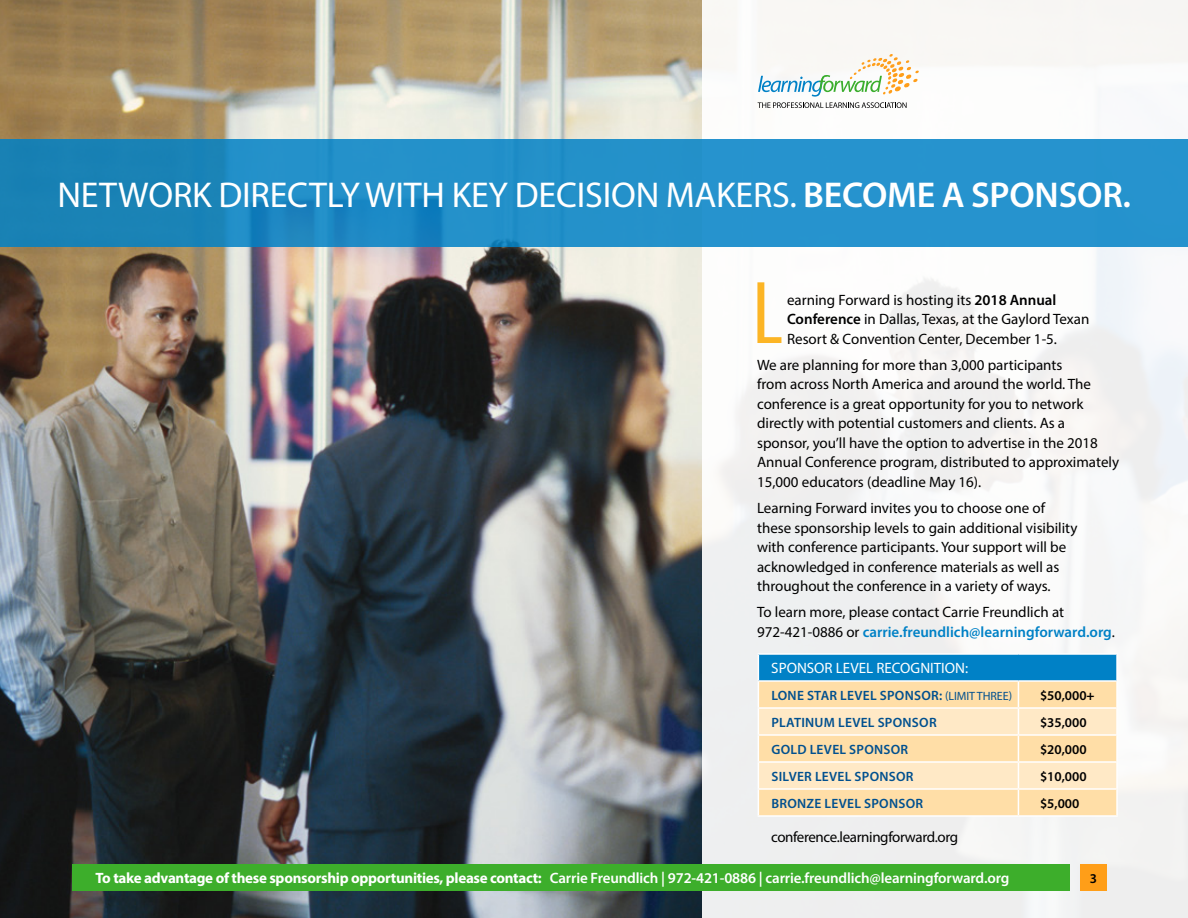
<style>
.page{position:relative;width:1188px;height:918px;background:#fff}
.page>*{position:absolute;margin:0;border:0;box-sizing:border-box;transform-origin:0 0}
.t1{font:condensed 90px "Myriad Pro";color:#fcb525}
.t2{font:36px "Myriad Pro";letter-spacing:-.005em;color:#fff}
.t3{font:15px/19.5px "Myriad Pro";color:#000}
.t4{font:600 15px "Myriad Pro";letter-spacing:-.01em;color:#fff}
.t5{font:15px "Myriad Pro";letter-spacing:-.025em;color:#000}
.t6{font:15px "Myriad Pro";color:#fff}
.t7{font:600 13.5px "Myriad Pro";letter-spacing:.02em;color:#00508f}
.t8{font:600 13.5px "Myriad Pro";color:#000}
.s1{font-weight:600}
.s2{font-weight:600;color:#0081c6}
.s3{font-weight:400;font-size:12px}
.s4{font-weight:700}
</style>
<div class="page">
<img style="left:0;top:0;width:702px;height:918px">
<div style="left:702px;top:0;width:486px;height:918px;background:#f7f6f4"></div>
<svg style="left:758px;top:54px;width:161px;height:54px"></svg>
<div style="left:1080px;top:864px;width:27px;height:27px;background:#ff9e18"></div>
<div style="left:0;top:139px;width:1188px;height:108px;background:linear-gradient(to right,#1a84b9,#2998d4)"></div>
<hr style="left:758px;top:653px;width:260px;height:2px;background:#fff">
<hr style="left:1018px;top:653px;width:100px;height:2px;background:#fff">
<hr style="left:1116px;top:655px;width:2px;height:25px;background:#fff">
<hr style="left:1018px;top:680px;width:100px;height:2px;background:#fff">
<hr style="left:1116px;top:682px;width:2px;height:25px;background:#fff">
<hr style="left:1018px;top:707px;width:100px;height:2px;background:#fff">
<hr style="left:1116px;top:709px;width:2px;height:25px;background:#fff">
<hr style="left:1018px;top:734px;width:100px;height:2px;background:#fff">
<hr style="left:1116px;top:736px;width:2px;height:25px;background:#fff">
<hr style="left:1018px;top:761px;width:100px;height:2px;background:#fff">
<hr style="left:1116px;top:763px;width:2px;height:25px;background:#fff">
<hr style="left:1018px;top:788px;width:100px;height:2px;background:#fff">
<svg style="left:758px;top:655px;width:359px;height:160px;background:#d6d4ba"></svg>
<hr style="left:1116px;top:790px;width:2px;height:25px;background:#fff">
<hr style="left:758px;top:815px;width:260px;height:2px;background:#fff">
<hr style="left:1018px;top:815px;width:100px;height:2px;background:#fff">
<div style="left:72px;top:864px;width:998px;height:27px;background:#3dae2b"></div>
<h2 class="t2" style="left:57px;top:173px;width:1075px">NETWORK DIRECTLY WITH KEY DECISION MAKERS. <span class="s1">BECOME A SPONSOR.</span></h2>
<h1 class="t1" style="left:752px;top:259px;width:32px">L</h1>
<p class="t3" style="left:787px;top:290px;width:304px">earning Forward is hosting its <span class="s1">2018 Annual<br>Conference</span> in Dallas, Texas, at the Gaylord Texan<br>Resort &amp; Convention Center, December 1-5.</p>
<p class="t3" style="left:757px;top:355px;width:364px">We are planning for more than 3,000 participants<br>from across North America and around the world. The conference is a great opportunity for you to network directly with potential customers and clients. As a sponsor, you’ll have the option to advertise in the 2018<br>Annual Conference program, distributed to approximately 15,000 educators (deadline May 16).</p>
<p class="t3" style="left:757px;top:498px;width:322px">Learning Forward invites you to choose one of these sponsorship levels to gain additional visibility with conference participants. Your support will be acknowledged in conference materials as well as throughout the conference in a variety of ways.</p>
<p class="t3" style="left:757px;top:602px;width:359px">To learn more, please contact Carrie Freundlich at<br>972-421-0886 or <span class="s2">carrie.freundlich@learningforward.org</span>.</p>
<p class="t6" style="left:771px;top:659px;width:198px">SPONSOR LEVEL RECOGNITION:</p>
<p class="t7" style="left:771px;top:686px;width:242px">LONE STAR LEVEL SPONSOR: <span class="s3">(LIMIT THREE)</span></p>
<p class="t8" style="left:1040px;top:686px;width:56px">$50,000<span class="s4">+</span></p>
<p class="t7" style="left:771px;top:713px;width:167px">PLATINUM LEVEL SPONSOR</p>
<p class="t8" style="left:1040px;top:713px;width:48px">$35,000</p>
<p class="t7" style="left:771px;top:740px;width:138px">GOLD LEVEL SPONSOR</p>
<p class="t8" style="left:1040px;top:740px;width:48px">$20,000</p>
<p class="t7" style="left:771px;top:767px;width:144px">SILVER LEVEL SPONSOR</p>
<p class="t8" style="left:1040px;top:767px;width:48px">$10,000</p>
<p class="t7" style="left:771px;top:794px;width:153px">BRONZE LEVEL SPONSOR</p>
<p class="t8" style="left:1040px;top:794px;width:41px">$5,000</p>
<p class="t5" style="left:771px;top:828px;width:189px">conference.learningforward.org</p>
<p class="t4" style="left:96px;top:869px;width:915px"><span class="s4">To take advantage of these sponsorship opportunities, please contact:</span> Carrie Freundlich | 972-421-0886 | carrie.freundlich@learningforward.org</p>
<p class="t8" style="left:1090px;top:869px;width:9px">3</p>
</div>
